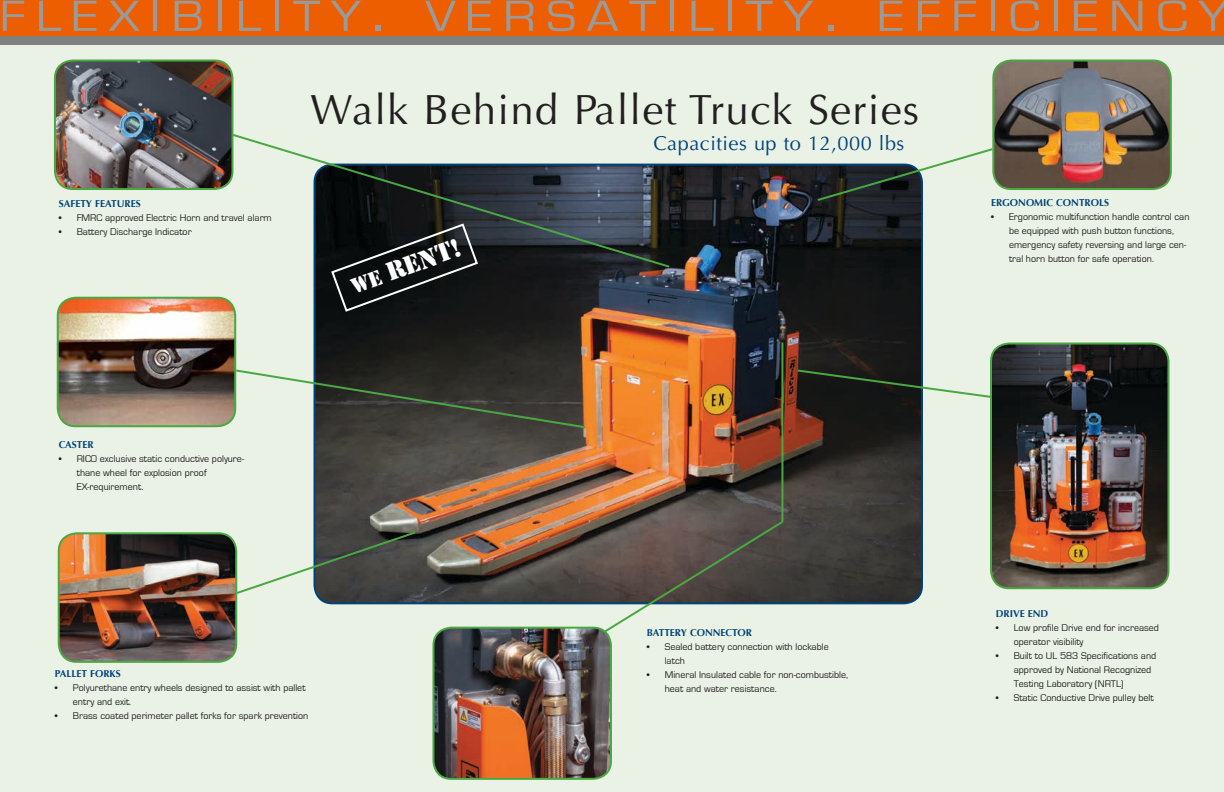
<style>
.page{position:relative;width:1224px;height:792px;background:#e9f2e5}
.page>*{position:absolute;margin:0;border:0;box-sizing:border-box;transform-origin:0 0}
.t1{font:45.1px "Eurostile";letter-spacing:.2em;color:#9a9a9a;scale:1.17 1}
.t2{font:42px "Optima LT";letter-spacing:.03em;color:#231f20}
.t3{font:24px "Stencil Std";color:#fff}
.t4{font:20px "Optima LT";letter-spacing:.025em;color:#00427a}
.t5{font:10px/14px "Eurostile";color:#231f20}
.t6{font:700 10px "Optima LT";color:#00427a}
.s1{font-size:60.2px}
.s2{font-size:20px}
</style>
<div class="page">
<div style="left:0;top:0;width:1224px;height:36px;background:#ec5e00"></div>
<div style="left:0;top:36px;width:1224px;height:9px;background:#808080"></div>
<img style="left:316px;top:167px;width:606px;height:436px">
<svg style="left:232px;top:132px;width:440px;height:137px"></svg>
<svg style="left:815px;top:148px;width:177px;height:54px"></svg>
<svg style="left:235px;top:368px;width:352px;height:62px"></svg>
<svg style="left:236px;top:530px;width:182px;height:66px"></svg>
<svg style="left:796px;top:368px;width:194px;height:36px"></svg>
<img style="left:993px;top:61px;width:178px;height:128px">
<div style="left:992px;top:60px;width:180px;height:130px;border:2px solid #49a842;border-radius:18px"></div>
<img style="left:59px;top:533px;width:177px;height:129px">
<div style="left:58px;top:532px;width:179px;height:131px;border:2px solid #49a842;border-radius:18px"></div>
<img style="left:991px;top:344px;width:177px;height:244px">
<div style="left:990px;top:343px;width:179px;height:246px;border:2px solid #49a842;border-radius:18px"></div>
<svg style="left:602px;top:519px;width:183px;height:110px"></svg>
<img style="left:55px;top:61px;width:177px;height:128px">
<div style="left:54px;top:60px;width:179px;height:130px;border:2px solid #49a842;border-radius:18px"></div>
<img style="left:433px;top:628px;width:178px;height:149px">
<div style="left:432px;top:627px;width:180px;height:153px;border:2px solid #49a842;border-radius:18px"></div>
<img style="left:58px;top:298px;width:177px;height:128px">
<div style="left:57px;top:297px;width:179px;height:130px;border:2px solid #49a842;border-radius:18px"></div>
<hr style="left:781px;top:343px;width:2px;height:179px;background:#49a842">
<svg style="left:330px;top:222px;width:149px;height:91px"></svg>
<h1 class="t1" style="left:-1px;top:-8px;width:1052px">FLEXIBILITY<span class="s1">.</span> VERSATILITY<span class="s1">.</span> EFFICIENCY</h1>
<h2 class="t2" style="left:310px;top:86px;width:610px">Walk Behind Pallet Truck Series</h2>
<p class="t6" style="left:59px;top:198px;width:83px">SAFETY FEATURES</p>
<p class="t5" style="left:59px;top:211px;width:215px">• FMRC approved Electric Horn and travel alarm</p>
<p class="t5" style="left:59px;top:225px;width:134px">• Battery Discharge Indicator</p>
<p class="t6" style="left:59px;top:438px;width:36px">CASTER</p>
<p class="t5" style="left:77px;top:452px;width:169px;text-indent:-18px">• RICO exclusive static conductive polyure&shy;thane wheel for explosion proof<br>EX-requirement.</p>
<h3 class="t3" style="left:346px;top:271px;width:117px;rotate:-20deg"><span class="s2">We</span> RENT!</h3>
<p class="t6" style="left:55px;top:668px;width:67px">PALLET FORKS</p>
<p class="t5" style="left:73px;top:681px;width:234px;text-indent:-18px">• Polyurethane entry wheels designed to assist with pallet entry and exit.</p>
<p class="t5" style="left:55px;top:709px;width:255px">• Brass coated perimeter pallet forks for spark prevention</p>
<h3 class="t4" style="left:653px;top:132px;width:252px">Capacities up to 12,000 lbs</h3>
<p class="t6" style="left:991px;top:197px;width:120px">ERGONOMIC CONTROLS</p>
<p class="t5" style="left:1009px;top:210px;width:182px;text-indent:-18px">• Ergonomic multifunction handle control can be equipped with push button functions, emergency safety reversing and large cen&shy;tral horn button for safe operation.</p>
<p class="t6" style="left:647px;top:627px;width:107px">BATTERY CONNECTOR</p>
<p class="t5" style="left:665px;top:640px;width:165px;text-indent:-18px">• Sealed battery connection with lockable latch</p>
<p class="t5" style="left:665px;top:668px;width:185px;text-indent:-18px">• Mineral Insulated cable for non-combustible, heat and water resistance.</p>
<p class="t6" style="left:996px;top:608px;width:54px">DRIVE END</p>
<p class="t5" style="left:1014px;top:621px;width:147px;text-indent:-18px">• Low profile Drive end for increased operator visibility</p>
<p class="t5" style="left:1014px;top:649px;width:144px;text-indent:-18px">• Built to UL 583 Specifications and approved by National Recognized<br>Testing Laboratory (NRTL)</p>
<p class="t5" style="left:996px;top:691px;width:159px">• Static Conductive Drive pulley belt</p>
</div>
